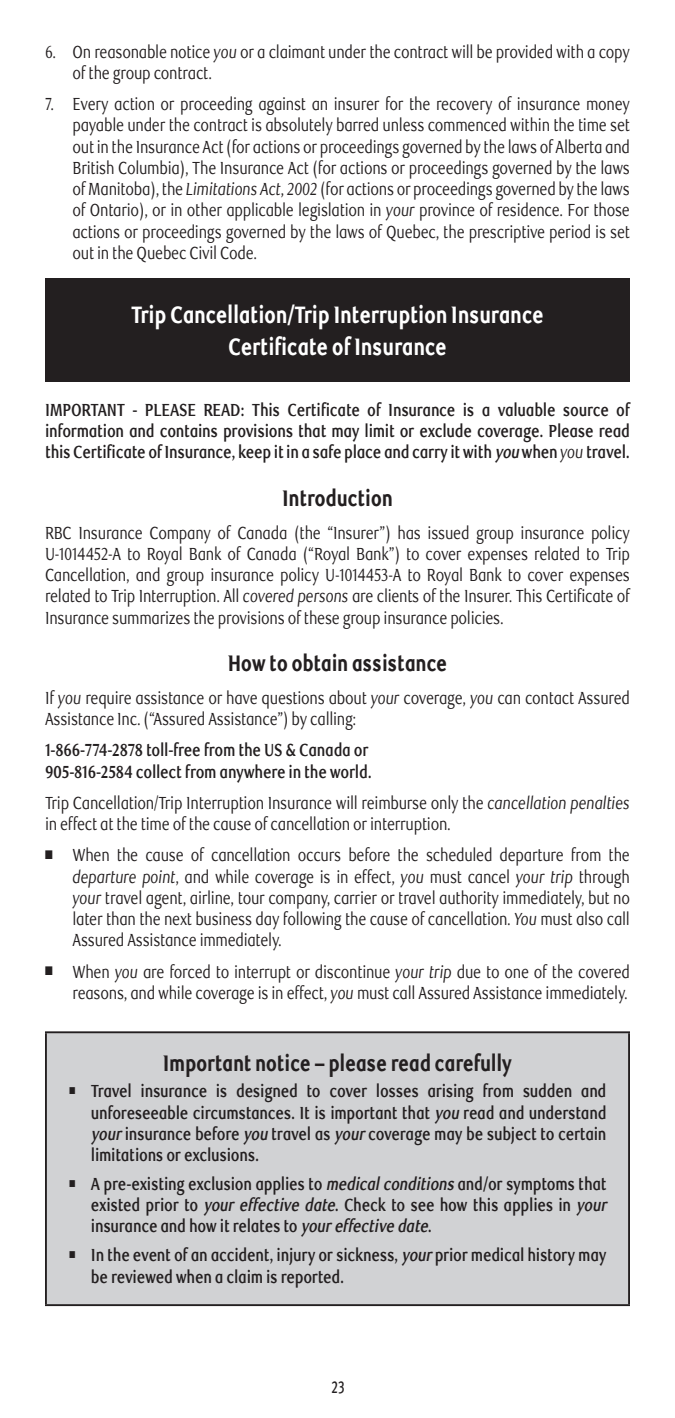
<style>
.page{position:relative;width:675px;height:1418px;background:#fff}
.page>*{position:absolute;margin:0;border:0;box-sizing:border-box;transform-origin:0 0}
.headings{font:800 23.75px/32.5px "RBC Text";letter-spacing:-.02em;color:#fff;text-align:center;scale:.8 1}
.sub-sub-head{font:800 22.5px "RBC Text";letter-spacing:-.02em;color:#231f20;scale:.8 1}
.subheads{font:800 22.5px "RBC Text";letter-spacing:-.02em;color:#231f20;scale:.8 1}
.main_body_copy{font:17.5px/21.2px "RBC Text";letter-spacing:-.02em;color:#231f20;scale:.8 1}
.body_tab{font:700 17.5px/21.2px "RBC Text";letter-spacing:-.02em;color:#231f20;scale:.8 1}
.main_body_copy-2{font:700 17.5px/21.2px "RBC Text";letter-spacing:-.02em;color:#231f20;text-align:justify;scale:.8 1}
.t1{font:17.5px "Meta Cond Medium LF";color:#231f20;scale:.8 1}
.s1{font-style:italic}
.s2{font-weight:400;font-style:italic}
</style>
<div class="page">
<div style="left:45px;top:279px;width:585px;height:103px;background:#231f20"></div>
<div style="left:46px;top:1032px;width:583px;height:273px;background:#d1d2d4"></div>
<hr style="left:45px;top:1031px;width:585px;height:2px;background:#231f20">
<hr style="left:45px;top:1033px;width:2px;height:271px;background:#231f20">
<hr style="left:628px;top:1033px;width:2px;height:271px;background:#231f20">
<hr style="left:45px;top:1304px;width:585px;height:2px;background:#231f20">
<p class="main_body_copy" style="left:72px;top:41px;width:698px;text-indent:-28px">6. On reasonable notice <span class="s1">you</span> or a claimant under the contract will be provided with a copy of the group contract.</p>
<p class="main_body_copy" style="left:72px;top:94px;width:698px;text-align:justify;text-indent:-28px">7. Every action or proceeding against an insurer for the recovery of insurance money payable under the contract is absolutely barred unless commenced within the time set out in the Insurance Act (for actions or proceedings governed by the laws of Alberta and British Columbia), The Insurance Act (for actions or proceedings governed by the laws of Manitoba), the <span class="s1">Limitations Act, 2002</span> (for actions or proceedings governed by the laws of Ontario), or in other applicable legislation in <span class="s1">your</span> province of residence. For those actions or proceedings governed by the laws of Quebec, the prescriptive period is set out in the Quebec Civil Code.</p>
<p class="headings" style="left:131px;top:299px;width:517px">Trip Cancellation/Trip Interruption Insurance<br>Certificate of Insurance</p>
<p class="main_body_copy-2" style="left:45px;top:399px;width:733px">IMPORTANT - PLEASE READ: This Certificate of Insurance is a valuable source of information and contains provisions that may limit or exclude coverage. Please read this Certificate of Insurance, keep it in a safe place and carry it with <span class="s1">you</span> when <span class="s2">you</span> travel.</p>
<p class="subheads" style="left:282px;top:484px;width:140px">Introduction</p>
<p class="main_body_copy" style="left:45px;top:522px;width:733px;text-align:justify">RBC Insurance Company of Canada (the “Insurer”) has issued group insurance policy U-1014452-A to Royal Bank of Canada (“Royal Bank”) to cover expenses related to Trip Cancellation, and group insurance policy U-1014453-A to Royal Bank to cover expenses related to Trip Interruption. All <span class="s1">covered persons</span> are clients of the Insurer. This Certificate of Insurance summarizes the provisions of these group insurance policies.</p>
<p class="subheads" style="left:228px;top:649px;width:276px">How to obtain assistance</p>
<p class="main_body_copy" style="left:45px;top:687px;width:733px">If <span class="s1">you</span> require assistance or have questions about <span class="s1">your</span> coverage, <span class="s1">you</span> can contact Assured<br>Assistance Inc. (“Assured Assistance”) by calling:</p>
<p class="main_body_copy-2" style="left:45px;top:740px;width:406px">1-866-774-2878 toll-free from the US &amp; Canada or</p>
<p class="main_body_copy-2" style="left:45px;top:761px;width:410px">905-816-2584 collect from anywhere in the world.</p>
<p class="main_body_copy" style="left:45px;top:792px;width:733px">Trip Cancellation/Trip Interruption Insurance will reimburse only the <span class="s1">cancellation penalties </span>in effect at the time of the cause of cancellation or interruption.</p>
<p class="main_body_copy" style="left:72px;top:845px;width:698px;text-align:justify;text-indent:-28px">■ When the cause of cancellation occurs before the scheduled departure from the <span class="s1">departure point</span>, and while coverage is in effect, <span class="s1">you</span> must cancel <span class="s1">your trip</span> through <span class="s1">your</span> travel agent, airline, tour company, carrier or travel authority immediately, but no later than the next business day following the cause of cancellation. <span class="s1">You</span> must also call Assured Assistance immediately.</p>
<p class="main_body_copy" style="left:45px;top:961px;width:733px;text-align:right">■ When <span class="s1">you</span> are forced to interrupt or discontinue <span class="s1">your trip</span> due to one of the covered reasons, and while coverage is in effect, <span class="s1">you</span> must call Assured Assistance immediately.</p>
<p class="sub-sub-head" style="left:163px;top:1049px;width:438px">Important notice – please read carefully</p>
<p class="body_tab" style="left:91px;top:1081px;width:646px;text-align:justify;text-indent:-22px">○ Travel insurance is designed to cover losses arising from sudden and unforeseeable circumstances. It is important that <span class="s1">you</span> read and understand <span class="s1">your</span>insurance before <span class="s1">you</span>travel as <span class="s1">your</span>coverage may be subject to certain limitations or exclusions.</p>
<p class="body_tab" style="left:91px;top:1173px;width:651px;text-indent:-22px">○ A pre-existing exclusion applies to <span class="s1">medicalconditions</span>and/or symptoms that existed prior to <span class="s1">your effective date</span>. Check to see how this applies in <span class="s1">your </span>insurance and how it relates to <span class="s1">youreffective date</span>.</p>
<p class="body_tab" style="left:91px;top:1245px;width:646px;text-indent:-22px">○ In the event of an accident, injury or sickness, <span class="s1">your</span>prior medical history may be reviewed when a claim is reported.</p>
<p class="t1" style="left:331px;top:1376px;width:19px">23</p>
</div>
